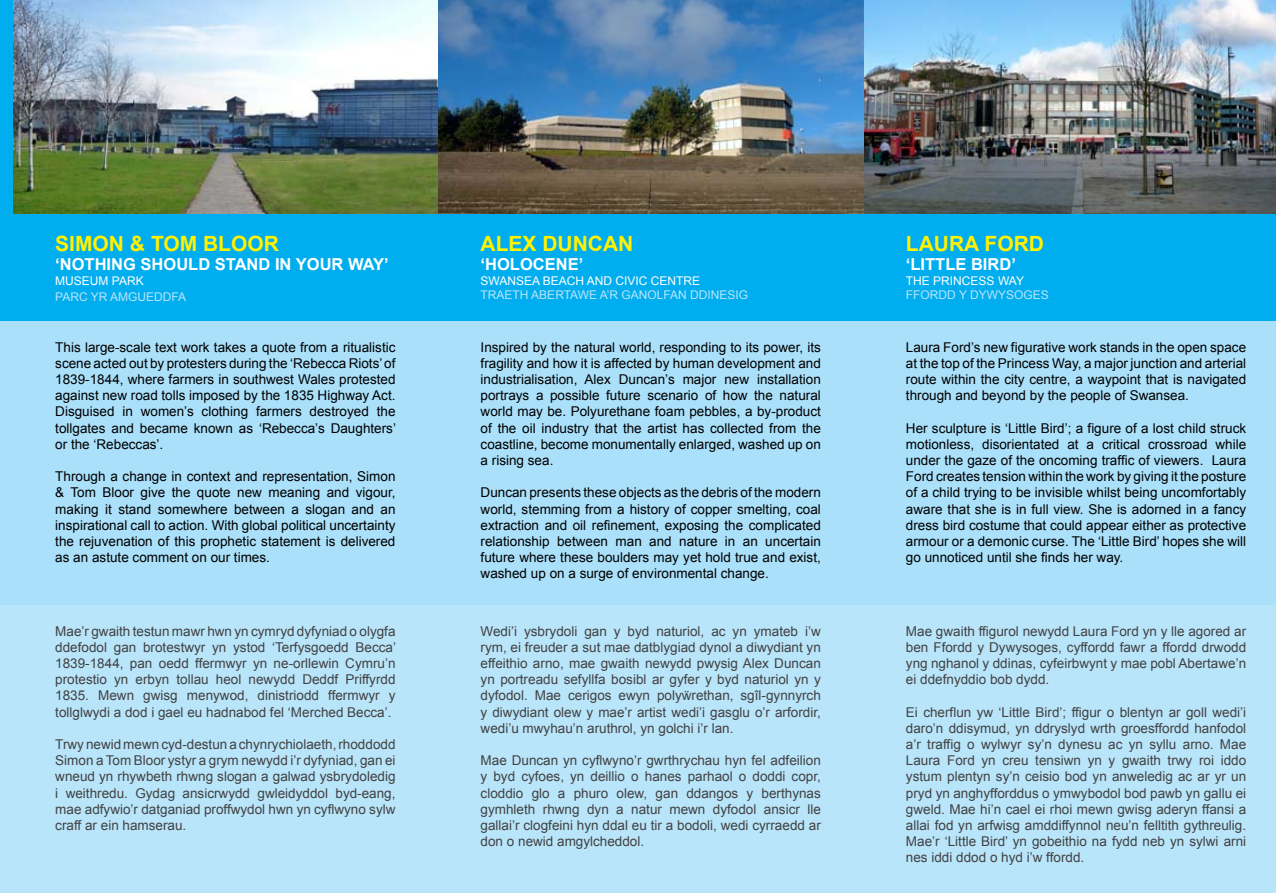
<style>
.page{position:relative;width:1276px;height:893px;background:#fff}
.page>*{position:absolute;margin:0;border:0;box-sizing:border-box;transform-origin:0 0}
.t1{font:700 21px "Arial";color:#fff200}
.t2{font:700 16.5px "Arial";color:#fff}
.t3{font:13.5px/16.2px "Arial";color:#000;text-align:justify}
.t4{font:13.5px/16.2px "Arial";color:#414142;text-align:justify}
.t5{font:12px "Arial";color:#b9e5fa}
.t6{font:12px "Arial";color:#fff}
</style>
<div class="page">
<div style="left:0;top:605px;width:1276px;height:288px;background:#b9e5fa"></div>
<div style="left:0;top:320px;width:1276px;height:285px;background:#aae0fa"></div>
<img style="left:13px;top:0;width:1263px;height:214px">
<div style="left:0;top:214px;width:1276px;height:106px;background:#00adef"></div>
<div style="left:0;top:0;width:13px;height:242px;background:#00adef"></div>
<h1 class="t1" style="left:55px;top:229px;width:225px">SIMON &amp; TOM BLOOR</h1>
<p class="t2" style="left:55px;top:254px;width:335px">‘NOTHING SHOULD STAND IN YOUR WAY’</p>
<p class="t6" style="left:55px;top:273px;width:90px">MUSEUM PARK</p>
<p class="t5" style="left:55px;top:289px;width:132px">PARC YR AMGUEDDFA</p>
<p class="t3" style="left:55px;top:339px;width:342px">This large-scale text work takes a quote from a ritualistic scene acted out by protesters during the ‘Rebecca Riots’ of 1839-1844, where farmers in southwest Wales protested against new road tolls imposed by the 1835 Highway Act.<br>Disguised in women’s clothing farmers destroyed the tollgates and became known as ‘Rebecca’s Daughters’ or the ‘Rebeccas’.</p>
<p class="t3" style="left:55px;top:468px;width:342px">Through a change in context and representation, Simon &amp; Tom Bloor give the quote new meaning and vigour, making it stand somewhere between a slogan and an inspirational call to action. With global political uncertainty the rejuvenation of this prophetic statement is delivered as an astute comment on our times.</p>
<p class="t4" style="left:55px;top:623px;width:342px">Mae’r gwaith testun mawr hwn yn cymryd dyfyniad o olygfa ddefodol gan brotestwyr yn ystod ‘Terfysgoedd Becca’ 1839-1844, pan oedd ffermwyr yn ne-orllewin Cymru’n protestio yn erbyn tollau heol newydd Deddf Priffyrdd 1835. Mewn gwisg menywod, dinistriodd ffermwyr y tollglwydi a dod i gael eu hadnabod fel ‘Merched Becca’.</p>
<p class="t4" style="left:55px;top:736px;width:342px">Trwy newid mewn cyd-destun a chynrychiolaeth, rhoddodd Simon a Tom Bloor ystyr a grym newydd i’r dyfyniad, gan ei wneud yn rhywbeth rhwng slogan a galwad ysbrydoledig i weithredu. Gydag ansicrwydd gwleidyddol byd-eang, mae adfywio’r datganiad proffwydol hwn yn cyflwyno sylw craff ar ein hamserau.</p>
<h1 class="t1" style="left:480px;top:229px;width:154px">ALEX DUNCAN</h1>
<p class="t2" style="left:480px;top:254px;width:104px">‘HOLOCENE’</p>
<p class="t6" style="left:480px;top:273px;width:221px">SWANSEA BEACH AND CIVIC CENTRE</p>
<p class="t5" style="left:480px;top:287px;width:269px">TRAETH ABERTAWE A’R GANOLFAN DDINESIG</p>
<p class="t3" style="left:480px;top:339px;width:342px">Inspired by the natural world, responding to its power, its fragility and how it is affected by human development and industrialisation, Alex Duncan’s major new installation portrays a possible future scenario of how the natural world may be. Polyurethane foam pebbles, a by-product of the oil industry that the artist has collected from the coastline, become monumentally enlarged, washed up on a rising sea.</p>
<p class="t3" style="left:480px;top:485px;width:342px">Duncan presents these objects as the debris of the modern world, stemming from a history of copper smelting, coal extraction and oil refinement, exposing the complicated relationship between man and nature in an uncertain future where these boulders may yet hold true and exist, washed up on a surge of environmental change.</p>
<p class="t4" style="left:480px;top:623px;width:342px">Wedi’i ysbrydoli gan y byd naturiol, ac yn ymateb i’w rym, ei freuder a sut mae datblygiad dynol a diwydiant yn effeithio arno, mae gwaith newydd pwysig Alex Duncan yn portreadu sefyllfa bosibl ar gyfer y byd naturiol yn y dyfodol. Mae cerigos ewyn polyẅrethan, sgîl-gynnyrch y diwydiant olew y mae’r artist wedi’i gasglu o’r arfordir, wedi’u mwyhau’n aruthrol, yn golchi i’r lan.</p>
<p class="t4" style="left:480px;top:752px;width:342px">Mae Duncan yn cyflwyno’r gwrthrychau hyn fel adfeilion y byd cyfoes, yn deillio o hanes parhaol o doddi copr, cloddio glo a phuro olew, gan ddangos y berthynas gymhleth rhwng dyn a natur mewn dyfodol ansicr lle gallai’r clogfeini hyn ddal eu tir a bodoli, wedi cyrraedd ar don o newid amgylcheddol.</p>
<h1 class="t1" style="left:906px;top:229px;width:140px">LAURA FORD</h1>
<p class="t2" style="left:906px;top:254px;width:112px">‘LITTLE BIRD’</p>
<p class="t6" style="left:906px;top:273px;width:120px">THE PRINCESS WAY</p>
<p class="t5" style="left:906px;top:287px;width:144px">FFORDD Y DYWYSOGES</p>
<p class="t3" style="left:906px;top:339px;width:342px">Laura Ford’s new figurative work stands in the open space at the top of the Princess Way, a major junction and arterial route within the city centre, a waypoint that is navigated through and beyond by the people of Swansea.</p>
<p class="t3" style="left:906px;top:420px;width:342px">Her sculpture is ‘Little Bird’; a figure of a lost child struck motionless, disorientated at a critical crossroad while under the gaze of the oncoming traffic of viewers. Laura Ford creates tension within the work by giving it the posture of a child trying to be invisible whilst being uncomfortably aware that she is in full view. She is adorned in a fancy dress bird costume that could appear either as protective armour or a demonic curse. The ‘Little Bird’ hopes she will go unnoticed until she finds her way.</p>
<p class="t4" style="left:906px;top:623px;width:342px">Mae gwaith ffigurol newydd Laura Ford yn y lle agored ar ben Ffordd y Dywysoges, cyffordd fawr a ffordd drwodd yng nghanol y ddinas, cyfeirbwynt y mae pobl Abertawe’n ei ddefnyddio bob dydd.</p>
<p class="t4" style="left:906px;top:704px;width:342px">Ei cherflun yw ‘Little Bird’; ffigur o blentyn ar goll wedi’i daro’n ddisymud, yn ddryslyd wrth groesffordd hanfodol a’r traffig o wylwyr sy’n dynesu ac yn syllu arno. Mae Laura Ford yn creu tensiwn yn y gwaith trwy roi iddo ystum plentyn sy’n ceisio bod yn anweledig ac ar yr un pryd yn anghyfforddus o ymwybodol bod pawb yn gallu ei gweld. Mae hi’n cael ei rhoi mewn gwisg aderyn ffansi a allai fod yn arfwisg amddiffynnol neu’n felltith gythreulig.<br>Mae’r ‘Little Bird’ yn gobeithio na fydd neb yn sylwi arni nes iddi ddod o hyd i’w ffordd.</p>
</div>
